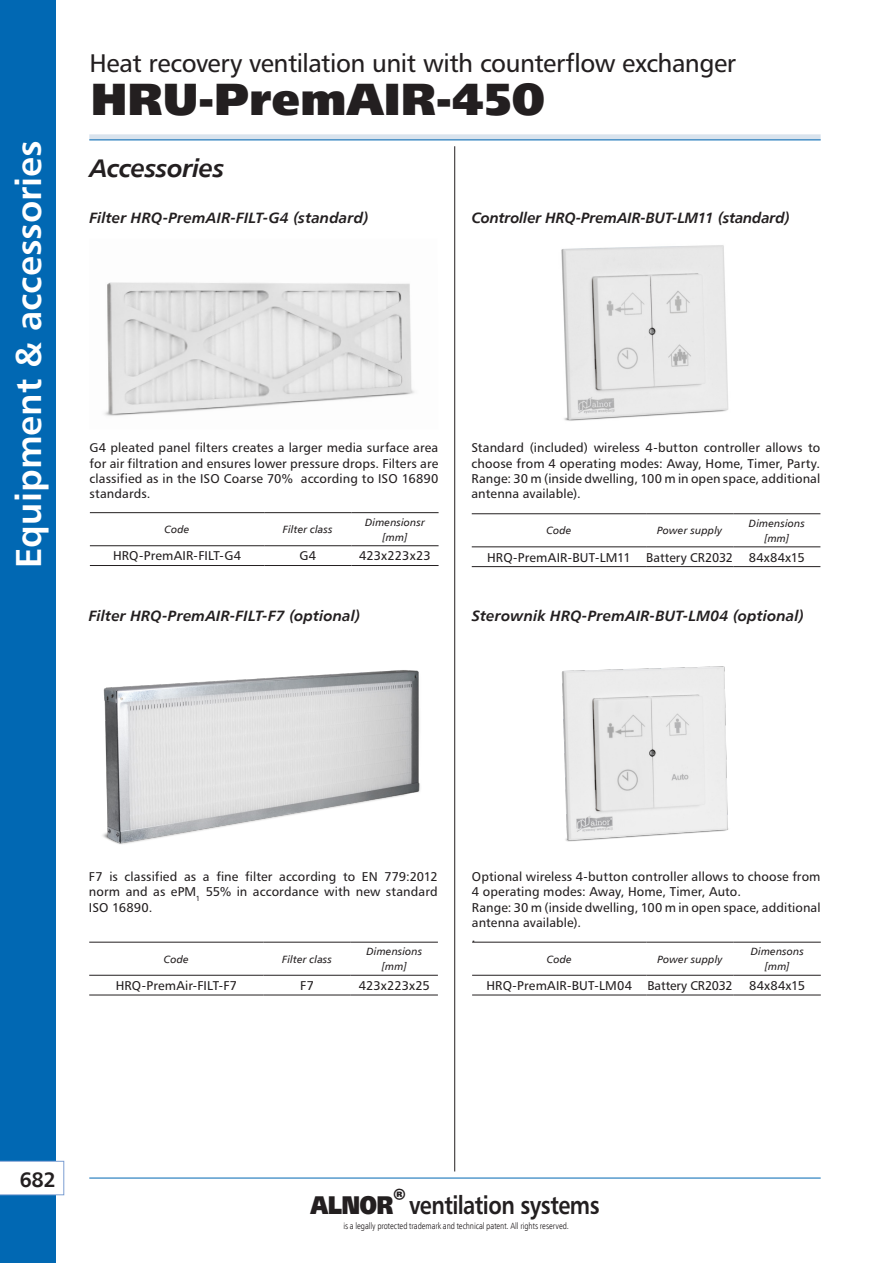
<style>
.page{position:relative;width:893px;height:1263px;background:#fff}
.page>*{position:absolute;margin:0;border:0;box-sizing:border-box;transform-origin:0 0}
.dzial_-_symbol_p{font:900 45px "Humanist 777 TL";color:#231f20}
.t1{font:700 36px "Humanist 777 TL";color:#fff}
.dzial{font:25.5px "Humanist 777 TL";letter-spacing:-.02em;color:#231f20}
.t2{font:700 25.5px "Humanist 777 TL";letter-spacing:-.025em;color:#231f20;scale:.85 1}
.Nagłówki_-_bold_ital{font:25.5px "Humanist 777 TL Bold Italic B";letter-spacing:-.02em;color:#231f20}
.t3{font:21px "Humanist 777 TL Bold B";color:#231f20}
.Nagłówki_-_bold_ital-2{font:15px "Humanist 777 TL Bold Italic B";color:#231f20}
.tekst_8_5pt{font:12.75px/15.3px "Humanist 777 TL";letter-spacing:.01em;color:#231f20;text-align:justify}
.tebela_DN{font:12.75px "Humanist 777 TL";letter-spacing:.01em;color:#231f20}
.tebela_DN-2{font:10.5px "Humanist 777 TL Italic B";letter-spacing:.015em;color:#231f20}
.t4{font:9px "Humnst 777 Lt Cn EU Normal";letter-spacing:-.005em;color:#231f20}
.s1{font-weight:900}
</style>
<div class="page">
<div style="left:0;top:0;width:55px;height:1263px;background:#0168b3"></div>
<div style="left:89px;top:134px;width:732px;height:6px;background:#d9e3ed"></div>
<hr style="left:89px;top:140px;width:732px;height:1px;background:#0168b3">
<hr style="left:89px;top:1178px;width:732px;height:1px;background:#0168b3">
<hr style="left:454px;top:146px;width:1px;height:1025px;background:#231f20">
<svg style="left:0;top:1161px;width:64px;height:34px;background:#f7f9fc"></svg>
<img style="left:104px;top:282px;width:311px;height:134px">
<img style="left:561px;top:245px;width:168px;height:176px">
<img style="left:102px;top:670px;width:318px;height:174px">
<img style="left:562px;top:666px;width:167px;height:176px">
<hr style="left:90px;top:512px;width:174px;height:1px;background:#231f20">
<hr style="left:264px;top:512px;width:87px;height:1px;background:#231f20">
<hr style="left:351px;top:512px;width:88px;height:1px;background:#231f20">
<hr style="left:90px;top:545px;width:174px;height:1px;background:#231f20">
<hr style="left:264px;top:545px;width:87px;height:1px;background:#231f20">
<hr style="left:351px;top:545px;width:88px;height:1px;background:#231f20">
<hr style="left:90px;top:565px;width:174px;height:1px;background:#231f20">
<hr style="left:264px;top:565px;width:87px;height:1px;background:#231f20">
<hr style="left:351px;top:565px;width:88px;height:1px;background:#231f20">
<hr style="left:472px;top:513px;width:174px;height:1px;background:#231f20">
<hr style="left:646px;top:513px;width:87px;height:1px;background:#231f20">
<hr style="left:733px;top:513px;width:87px;height:1px;background:#231f20">
<hr style="left:472px;top:547px;width:174px;height:1px;background:#231f20">
<hr style="left:646px;top:547px;width:87px;height:1px;background:#231f20">
<hr style="left:733px;top:547px;width:87px;height:1px;background:#231f20">
<hr style="left:472px;top:566px;width:174px;height:1px;background:#231f20">
<hr style="left:646px;top:566px;width:87px;height:1px;background:#231f20">
<hr style="left:733px;top:566px;width:87px;height:1px;background:#231f20">
<hr style="left:472px;top:942px;width:174px;height:1px;background:#231f20">
<hr style="left:646px;top:942px;width:88px;height:1px;background:#231f20">
<hr style="left:734px;top:942px;width:87px;height:1px;background:#231f20">
<hr style="left:472px;top:975px;width:174px;height:1px;background:#231f20">
<hr style="left:646px;top:975px;width:88px;height:1px;background:#231f20">
<hr style="left:734px;top:975px;width:87px;height:1px;background:#231f20">
<hr style="left:472px;top:995px;width:174px;height:1px;background:#231f20">
<hr style="left:646px;top:995px;width:88px;height:1px;background:#231f20">
<hr style="left:734px;top:995px;width:87px;height:1px;background:#231f20">
<hr style="left:89px;top:942px;width:175px;height:1px;background:#231f20">
<hr style="left:264px;top:942px;width:87px;height:1px;background:#231f20">
<hr style="left:351px;top:942px;width:87px;height:1px;background:#231f20">
<hr style="left:89px;top:975px;width:175px;height:1px;background:#231f20">
<hr style="left:264px;top:975px;width:87px;height:1px;background:#231f20">
<hr style="left:351px;top:975px;width:87px;height:1px;background:#231f20">
<hr style="left:89px;top:995px;width:175px;height:1px;background:#231f20">
<hr style="left:264px;top:995px;width:87px;height:1px;background:#231f20">
<hr style="left:351px;top:995px;width:87px;height:1px;background:#231f20">
<h2 class="t1" style="left:5px;top:568px;width:429px;rotate:-90deg">Equipment &amp; accessories</h2>
<p class="dzial" style="left:90px;top:47px;width:648px">Heat recovery ventilation unit with counterflow exchanger</p>
<p class="dzial_-_symbol_p" style="left:91px;top:68px;width:456px">HRU-PremAIR-450</p>
<p class="Nagłówki_-_bold_ital" style="left:90px;top:151px;width:136px">Accessories</p>
<p class="Nagłówki_-_bold_ital-2" style="left:89px;top:208px;width:281px">Filter HRQ-PremAIR-FILT-G4 (standard)</p>
<p class="Nagłówki_-_bold_ital-2" style="left:472px;top:208px;width:320px">Controller HRQ-PremAIR-BUT-LM11 (standard)</p>
<p class="tekst_8_5pt" style="left:90px;top:440px;width:350px">G4 pleated panel filters creates a larger media surface area for air filtration and ensures lower pressure drops. Filters are classified as in the ISO Coarse 70% according to ISO 16890 standards.</p>
<p class="tebela_DN-2" style="left:165px;top:523px;width:26px">Code</p>
<p class="tebela_DN-2" style="left:283px;top:523px;width:51px">Filter class</p>
<p class="tebela_DN-2" style="left:365px;top:515px;width:61px">Dimensionsr</p>
<p class="tebela_DN-2" style="left:383px;top:530px;width:26px">[mm]</p>
<p class="tekst_8_5pt" style="left:471px;top:440px;width:350px">Standard (included) wireless 4-button controller allows to choose from 4 operating modes: Away, Home, Timer, Party.<br>Range: 30 m (inside dwelling, 100 m in open space, additional antenna available).</p>
<p class="tebela_DN-2" style="left:546px;top:524px;width:26px">Code</p>
<p class="tebela_DN-2" style="left:657px;top:524px;width:67px">Power supply</p>
<p class="tebela_DN-2" style="left:749px;top:516px;width:57px">Dimensions</p>
<p class="tebela_DN-2" style="left:764px;top:531px;width:26px">[mm]</p>
<p class="tebela_DN" style="left:113px;top:548px;width:130px">HRQ-PremAIR-FILT-G4</p>
<p class="tebela_DN" style="left:300px;top:548px;width:18px">G4</p>
<p class="tebela_DN" style="left:359px;top:548px;width:73px">423x223x23</p>
<p class="tebela_DN" style="left:487px;top:549px;width:145px">HRQ-PremAIR-BUT-LM11</p>
<p class="tebela_DN" style="left:646px;top:549px;width:88px">Battery CR2032</p>
<p class="tebela_DN" style="left:749px;top:549px;width:57px">84x84x15</p>
<p class="Nagłówki_-_bold_ital-2" style="left:89px;top:606px;width:273px">Filter HRQ-PremAIR-FILT-F7 (optional)</p>
<p class="Nagłówki_-_bold_ital-2" style="left:472px;top:606px;width:334px">Sterownik HRQ-PremAIR-BUT-LM04 (optional)</p>
<p class="tekst_8_5pt" style="left:89px;top:869px;width:350px">F7 is classified as a fine filter according to EN 779:2012 norm and as ePM<sub>1</sub> 55% in accordance with new standard ISO 16890.</p>
<p class="tebela_DN-2" style="left:164px;top:952px;width:26px">Code</p>
<p class="tebela_DN-2" style="left:282px;top:952px;width:51px">Filter class</p>
<p class="tebela_DN-2" style="left:366px;top:945px;width:57px">Dimensions</p>
<p class="tebela_DN-2" style="left:382px;top:960px;width:26px">[mm]</p>
<p class="tekst_8_5pt" style="left:472px;top:869px;width:350px">Optional wireless 4-button controller allows to choose from<br>4 operating modes: Away, Home, Timer, Auto.</p>
<p class="tekst_8_5pt" style="left:472px;top:899px;width:350px">Range: 30 m (inside dwelling, 100 m in open space, additional antenna available).</p>
<p class="tekst_8_5pt" style="left:472px;top:930px;width:5px">.</p>
<p class="tebela_DN-2" style="left:547px;top:952px;width:26px">Code</p>
<p class="tebela_DN-2" style="left:657px;top:952px;width:67px">Power supply</p>
<p class="tebela_DN-2" style="left:751px;top:945px;width:55px">Dimensons</p>
<p class="tebela_DN-2" style="left:765px;top:960px;width:26px">[mm]</p>
<p class="tebela_DN" style="left:116px;top:977px;width:123px">HRQ-PremAir-FILT-F7</p>
<p class="tebela_DN" style="left:300px;top:977px;width:15px">F7</p>
<p class="tebela_DN" style="left:359px;top:977px;width:73px">423x223x25</p>
<p class="tebela_DN" style="left:486px;top:977px;width:147px">HRQ-PremAIR-BUT-LM04</p>
<p class="tebela_DN" style="left:647px;top:977px;width:87px">Battery CR2032</p>
<p class="tebela_DN" style="left:749px;top:977px;width:57px">84x84x15</p>
<h3 class="t3" style="left:19px;top:1166px;width:38px">682</h3>
<h3 class="t2" style="left:310px;top:1189px;width:342px"><span class="s1">ALNOR</span><sup>®</sup> ventilation systems</h3>
<p class="t4" style="left:343px;top:1221px;width:227px">is a legally protected trademark and technical patent. All rights reserved.</p>
</div>
